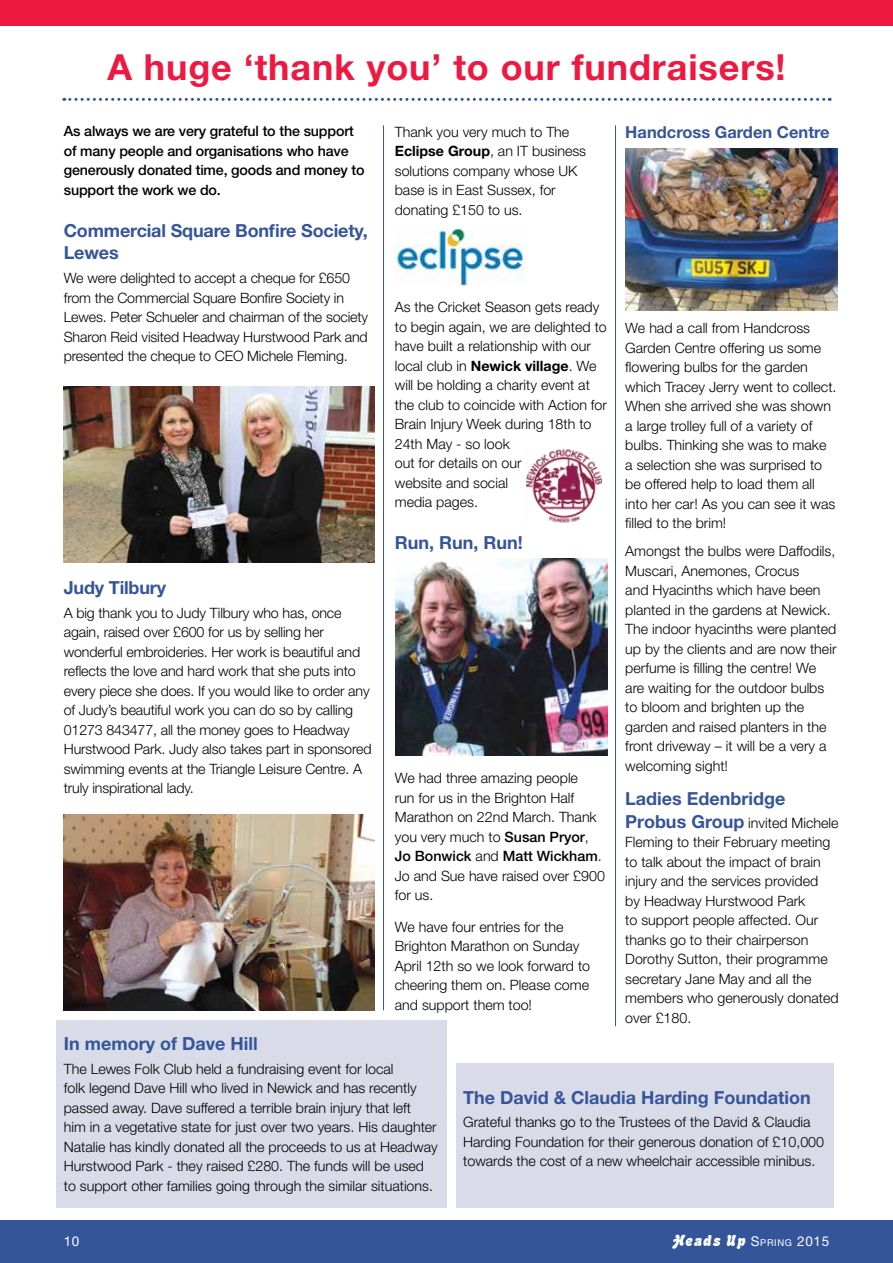
<style>
.page{position:relative;width:893px;height:1263px;background:#fff}
.page>*{position:absolute;margin:0;border:0;box-sizing:border-box;transform-origin:0 0}
.t1{font:700 36px "Helvetica Neue";letter-spacing:.025em;color:#ed1941}
.t2{font:700 18px/22.5px "Helvetica Neue";color:#35559a}
.t3{font:700 16.5px "Helvetica Neue";color:#35559a}
.t4{font:italic 15px "Advert";letter-spacing:.05em;color:#fff}
.t5{font:300 14.25px/19.5px "Helvetica Neue";color:#000}
.t6{font:500 14.25px/19.5px "Helvetica Neue";letter-spacing:-.01em;color:#000}
.t7{font:13.5px "Helvetica Neue";color:#fff}
.s1{font-weight:700}
.s2{font-weight:700;font-size:18px;color:#35559a}
.s3{font-weight:500}
.s4{font-family:"Helvetica Neue";font-style:normal;font-size:13.5px}
.s5{font-family:"Helvetica Neue";font-style:normal;font-size:9.45px}
</style>
<div class="page">
<div style="left:0;top:0;width:893px;height:25px;background:#ed1941"></div>
<svg style="left:64px;top:98px;width:766px;height:3px"></svg>
<div style="left:0;top:1220px;width:893px;height:43px;background:#35559a"></div>
<img style="left:64px;top:387px;width:310px;height:176px">
<img style="left:64px;top:815px;width:310px;height:195px">
<img style="left:625px;top:149px;width:212px;height:161px">
<img style="left:396px;top:558px;width:211px;height:197px">
<img style="left:395px;top:229px;width:131px;height:56px">
<img style="left:526px;top:449px;width:76px;height:74px">
<hr style="left:615px;top:125px;width:1px;height:901px;background:#35559a">
<hr style="left:383px;top:125px;width:1px;height:885px;background:#35559a">
<div style="left:456px;top:1063px;width:378px;height:145px;background:#d9dce8"></div>
<div style="left:56px;top:1020px;width:390px;height:188px;background:#d9dce8"></div>
<h1 class="t1" style="left:107px;top:45px;width:680px">A huge ‘thank you’ to our fundraisers!</h1>
<p class="t6" style="left:64px;top:121px;width:302px">As always we are very grateful to the support of many people and organisations who have generously donated time, goods and money to support the work we do.</p>
<p class="t2" style="left:64px;top:219px;width:305px">Commercial Square Bonfire Society,<br>Lewes</p>
<p class="t5" style="left:64px;top:268px;width:306px">We were delighted to accept a cheque for £650 from the Commercial Square Bonfire Society in Lewes. Peter Schueler and chairman of the society Sharon Reid visited Headway Hurstwood Park and presented the cheque to CEO Michele Fleming.</p>
<p class="t3" style="left:625px;top:122px;width:206px">Handcross Garden Centre</p>
<p class="t5" style="left:395px;top:121px;width:193px">Thank you very much to The<br><span class="s1">Eclipse Group</span>, an IT business solutions company whose UK base is in East Sussex, for donating £150 to us.</p>
<p class="t5" style="left:395px;top:297px;width:214px">As the Cricket Season gets ready to begin again, we are delighted to have built a relationship with our local club in <span class="s1">Newick village</span>. We will be holding a charity event at the club to coincide with Action for<br>Brain Injury Week during 18th to<br>24th May - so look<br>out for details on our<br>website and social<br>media pages.</p>
<p class="t2" style="left:395px;top:531px;width:130px">Run, Run, Run!</p>
<p class="t5" style="left:625px;top:318px;width:213px">We had a call from Handcross<br>Garden Centre offering us some flowering bulbs for the garden which Tracey Jerry went to collect.<br>When she arrived she was shown a large trolley full of a variety of bulbs. Thinking she was to make a selection she was surprised to be offered help to load them all into her car! As you can see it was filled to the brim!</p>
<p class="t5" style="left:625px;top:541px;width:213px">Amongst the bulbs were Daffodils,<br>Muscari, Anemones, Crocus<br>and Hyacinths which have been planted in the gardens at Newick.<br>The indoor hyacinths were planted up by the clients and are now their perfume is filling the centre! We are waiting for the outdoor bulbs to bloom and brighten up the garden and raised planters in the front driveway – it will be a very a welcoming sight!</p>
<p class="t2" style="left:625px;top:787px;width:162px">Ladies Edenbridge</p>
<p class="t5" style="left:625px;top:813px;width:215px"><span class="s2">Probus Group</span> invited Michele<br>Fleming to their February meeting to talk about the impact of brain injury and the services provided<br>by Headway Hurstwood Park<br>to support people affected. Our thanks go to their chairperson<br>Dorothy Sutton, their programme secretary Jane May and all the members who generously donated over £180.</p>
<p class="t2" style="left:64px;top:576px;width:104px">Judy Tilbury</p>
<p class="t5" style="left:64px;top:602px;width:309px">A big thank you to Judy Tilbury who has, once again, raised over £600 for us by selling her wonderful embroideries. Her work is beautiful and reflects the love and hard work that she puts into every piece she does. If you would like to order any of Judy’s beautiful work you can do so by calling 01273 843477, all the money goes to Headway Hurstwood Park. Judy also takes part in sponsored swimming events at the Triangle Leisure Centre. A truly inspirational lady.</p>
<p class="t5" style="left:395px;top:768px;width:212px">We had three amazing people<br>run for us in the Brighton Half<br>Marathon on 22nd March. Thank you very much to <span class="s3">Susan Pryor</span>,<br><span class="s3">Jo Bonwick</span> and <span class="s3">Matt Wickham</span>.<br>Jo and Sue have raised over £900 for us.</p>
<p class="t5" style="left:395px;top:916px;width:197px">We have four entries for the<br>Brighton Marathon on Sunday<br>April 12th so we look forward to cheering them on. Please come and support them too!</p>
<p class="t2" style="left:64px;top:1032px;width:195px">In memory of Dave Hill</p>
<p class="t5" style="left:64px;top:1059px;width:375px">The Lewes Folk Club held a fundraising event for local<br>folk legend Dave Hill who lived in Newick and has recently passed away. Dave suffered a terrible brain injury that left<br>him in a vegetative state for just over two years. His daughter Natalie has kindly donated all the proceeds to us at Headway Hurstwood Park - they raised £280. The funds will be used to support other families going through the similar situations.</p>
<p class="t2" style="left:463px;top:1085px;width:349px">The David &amp; Claudia Harding Foundation</p>
<p class="t5" style="left:463px;top:1112px;width:362px">Grateful thanks go to the Trustees of the David &amp; Claudia<br>Harding Foundation for their generous donation of £10,000 towards the cost of a new wheelchair accessible minibus.</p>
<p class="t7" style="left:64px;top:1233px;width:17px">10</p>
<p class="t4" style="left:673px;top:1232px;width:158px">Heads Up <span class="s4">S</span><span class="s5">pring</span> <span class="s4">2015</span></p>
</div>
